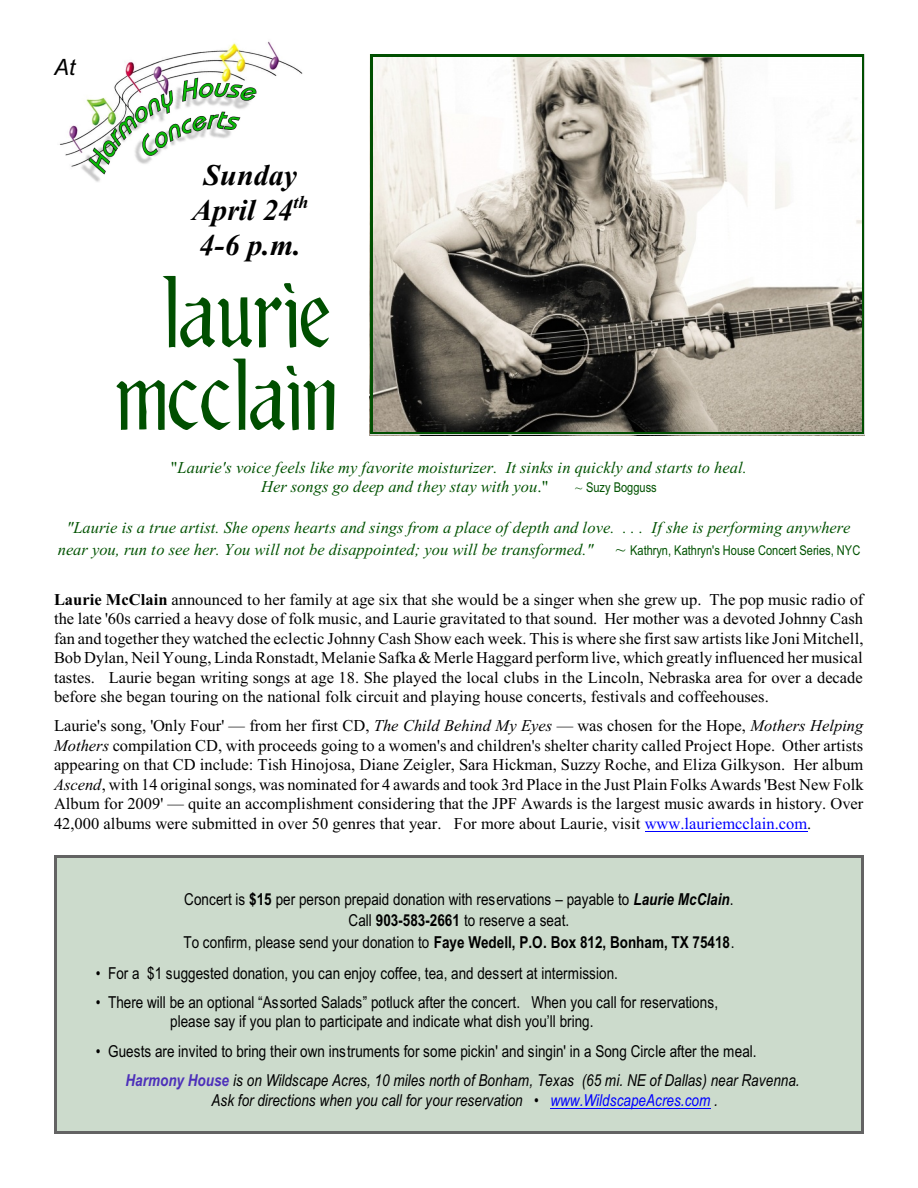
<style>
.page{position:relative;width:918px;height:1188px;background:#fff}
.page>*{position:absolute;margin:0;border:0;box-sizing:border-box;transform-origin:0 0}
.t1{font:90px/82.7px "Franklin Book 49";letter-spacing:.05em;color:#004f00;text-align:center}
.t2{font:italic 700 30px/35px "Times New Roman";letter-spacing:.005em;color:#000;text-align:center}
.t3{font:italic 22.5px "Arial";color:#000}
.t4{font:16.5px/19.5px "Times New Roman";color:#000;text-align:justify}
.t5{font:16.5px/21.3px "Arial Narrow";color:#000}
.t6{font:italic 16.5px/19.5px "Times New Roman";color:#005200}
.t7{font:italic 16.5px "Arial Narrow";color:#000}
.t8{font:13.5px "Arial Narrow";color:#005200}
.s1{font-style:normal}
.s2{font-family:"Times New Roman"}
.s3{font-style:normal;font-size:18px}
.s4{font-family:"Arial Narrow";font-style:normal;font-size:13.5px}
.s5{font-weight:700}
.s6{font-style:italic}
.s7{color:#00f}
.s8{font-weight:700;font-style:italic}
.s9{font-weight:700;font-style:italic;color:#4d30ba}
</style>
<div class="page">
<img style="left:373px;top:57px;width:489px;height:375px">
<hr style="left:370px;top:54px;width:3px;height:381px;background:#004f00">
<hr style="left:862px;top:54px;width:3px;height:381px;background:#004f00">
<hr style="left:370px;top:54px;width:494px;height:3px;background:#004f00">
<hr style="left:370px;top:432px;width:494px;height:3px;background:#004f00">
<hr style="left:865px;top:54px;width:1px;height:381px;background:#d4d4d4">
<hr style="left:370px;top:435px;width:495px;height:1px;background:#d4d4d4">
<img style="left:59px;top:41px;width:244px;height:141px">
<div style="left:54px;top:856px;width:810px;height:278px;background:#ccdbcc"></div>
<hr style="left:550px;top:1108px;width:160px;height:1px;background:#00f">
<hr style="left:54px;top:856px;width:3px;height:278px;background:#636363">
<hr style="left:861px;top:856px;width:3px;height:278px;background:#636363">
<hr style="left:54px;top:856px;width:810px;height:2px;background:#636363">
<hr style="left:54px;top:1131px;width:810px;height:3px;background:#636363">
<hr style="left:645px;top:831px;width:162px;height:1px;background:#00f">
<h3 class="t3" style="left:54px;top:58px;width:23px">At</h3>
<h2 class="t2" style="left:192px;top:160px;width:118px">Sunday<br>April 24<sup>th<br></sup>4-6 p.m.</h2>
<h1 class="t1" style="left:114px;top:267px;width:219px">laurie mcclain</h1>
<p class="t6" style="left:261px;top:459px;width:487px;text-indent:-90px"><span class="s1">"</span>Laurie's voice feels like my favorite moisturizer. It sinks in quickly and starts to heal.<br>Her songs go deep and they stay with you<span class="s1">."</span></p>
<p class="t8" style="left:575px;top:482px;width:83px"><span class="s2">~</span> Suzy Bogguss</p>
<p class="t6" style="left:58px;top:518px;width:804px;line-height:22.4px;text-align:center">"Laurie is a true artist. She opens hearts and sings from a place of depth and love. . . . If she is performing anywhere near you, run to see her. You will not be disappointed; you will be transformed." <span class="s3">~</span> <span class="s4">Kathryn, Kathryn's House Concert Series, NYC</span></p>
<p class="t4" style="left:54px;top:591px;width:811px"><span class="s5">Laurie McClain</span> announced to her family at age six that she would be a singer when she grew up. The pop music radio of the late '60s carried a heavy dose of folk music, and Laurie gravitated to that sound. Her mother was a devoted Johnny Cash fan and together they watched the eclectic Johnny Cash Show each week. This is where she first saw artists like Joni Mitchell, Bob Dylan, Neil Young, Linda Ronstadt, Melanie Safka &amp; Merle Haggard performlive, which greatly influenced her musical tastes. Laurie began writing songs at age 18. She played the local clubs in the Lincoln, Nebraska area for over a decade before she began touring on the national folk circuit and playing house concerts, festivals and coffeehouses.</p>
<p class="t4" style="left:54px;top:718px;width:811px">Laurie's song, 'Only Four' — from her first CD, <span class="s6">The Child Behind My Eyes</span> — was chosen for the Hope, <span class="s6">Mothers Helping Mothers</span> compilation CD, with proceeds going to a women's and children's shelter charity called Project Hope. Other artists appearing on that CD include: Tish Hinojosa, Diane Zeigler, Sara Hickman, Suzzy Roche, and Eliza Gilkyson. Her album <span class="s6">Ascend</span>, with 14 original songs, was nominated for 4 awards and took 3rd Place in the Just Plain Folks Awards 'Best New Folk Album for 2009' — quite an accomplishment considering that the JPF Awards is the largest music awards in history. Over 42,000 albums were submitted in over 50 genres that year. For more about Laurie, visit <span class="s7">www.lauriemcclain.com</span>.</p>
<p class="t5" style="left:183px;top:890px;width:553px;text-align:center">Concert is <span class="s5">$15</span> per person prepaid donation with reservations – payable to <span class="s8">Laurie McClain</span>.<br>Call <span class="s5">903-583-2661</span> to reserve a seat.<br>To confirm, please send your donation to <span class="s5">Faye Wedell, P.O. Box 812, Bonham, TX 75418</span>.</p>
<p class="t5" style="left:96px;top:964px;width:523px">• For a $1 suggested donation, you can enjoy coffee, tea, and dessert at intermission.</p>
<p class="t5" style="left:170px;top:994px;width:549px;line-height:19.5px;text-indent:-74px">• There will be an optional “Assorted Salads” potluck after the concert. When you call for reservations, please say if you plan to participate and indicate what dish you’ll bring.</p>
<p class="t5" style="left:126px;top:1038px;width:676px;line-height:29.4px;text-indent:-30px">• Guests are invited to bring their own instruments for some pickin' and singin' in a Song Circle after the meal.<br><span class="s9">Harmony House</span> <span class="s6">is on Wildscape Acres, 10 miles north of Bonham, Texas (65 mi. NE of Dallas) near Ravenna.</span></p>
<p class="t7" style="left:211px;top:1094px;width:508px">Ask for directions when you call for your reservation • <span class="s7">www.WildscapeAcres.com</span> .</p>
</div>
